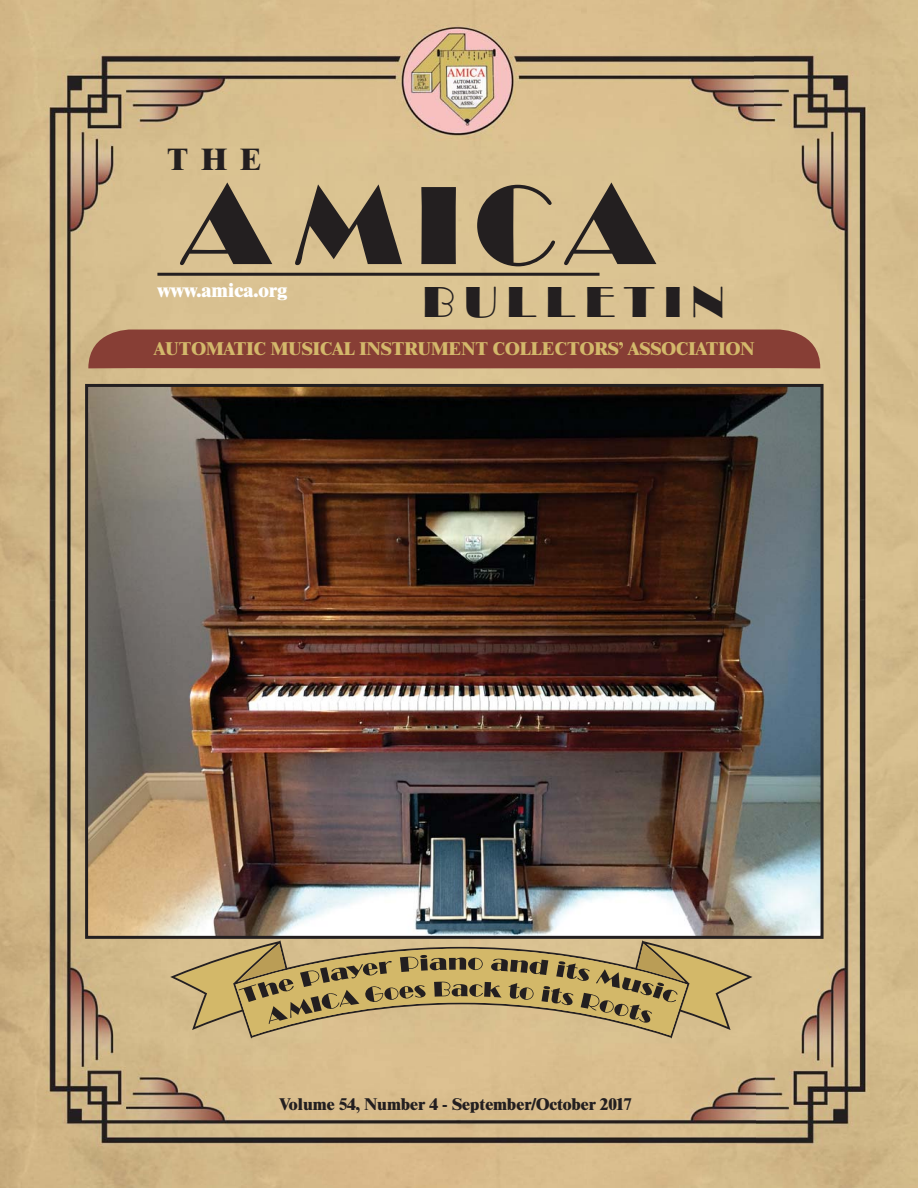
<style>
.page{position:relative;width:918px;height:1188px;background:#fff}
.page>*{position:absolute;margin:0;border:0;box-sizing:border-box;transform-origin:0 0}
.t1{font:115.5px "Broadway DTC";letter-spacing:.1em;color:#231f20}
.t2{font:45px "Broadway DTC";letter-spacing:.2em;color:#231f20}
.t3{font:800 30px "Times";color:#231f20}
.t4{font:800 19.5px "Times";color:#fff}
.t5{font:800 18px "Times";color:#d3b86b}
.t6{font:800 16.5px "Times";color:#231f20}
</style>
<div class="page">
<img style="left:0;top:15px;width:917px;height:1159px">
<hr style="left:157px;top:273px;width:443px;height:3px;background:#231f20">
<img style="left:89px;top:388px;width:731px;height:547px">
<div style="left:85px;top:384px;width:739px;height:555px;border:3px solid #231f20"></div>
<div style="left:88px;top:330px;width:732px;height:38px;background:#873e35"></div>
<div style="left:170px;top:940px;width:582px;height:99px;background:#d8bf8f"></div>
<svg style="left:175px;top:944px;width:573px;height:92px;background:#b9a26b"></svg>
<h3 class="t3" style="left:167px;top:149px;width:96px">THE</h3>
<h1 class="t1" style="left:181px;top:182px;width:476px">AMICA</h1>
<h2 class="t2" style="left:422px;top:285px;width:304px">BULLETIN</h2>
<p class="t4" style="left:157px;top:283px;width:131px">www.amica.org</p>
<p class="t5" style="left:154px;top:342px;width:602px">AUTOMATIC MUSICAL INSTRUMENT COLLECTORS’ ASSOCIATION</p>
<p class="t6" style="left:280px;top:1098px;width:353px">Volume 54, Number 4 - September/October 2017</p>
</div>
